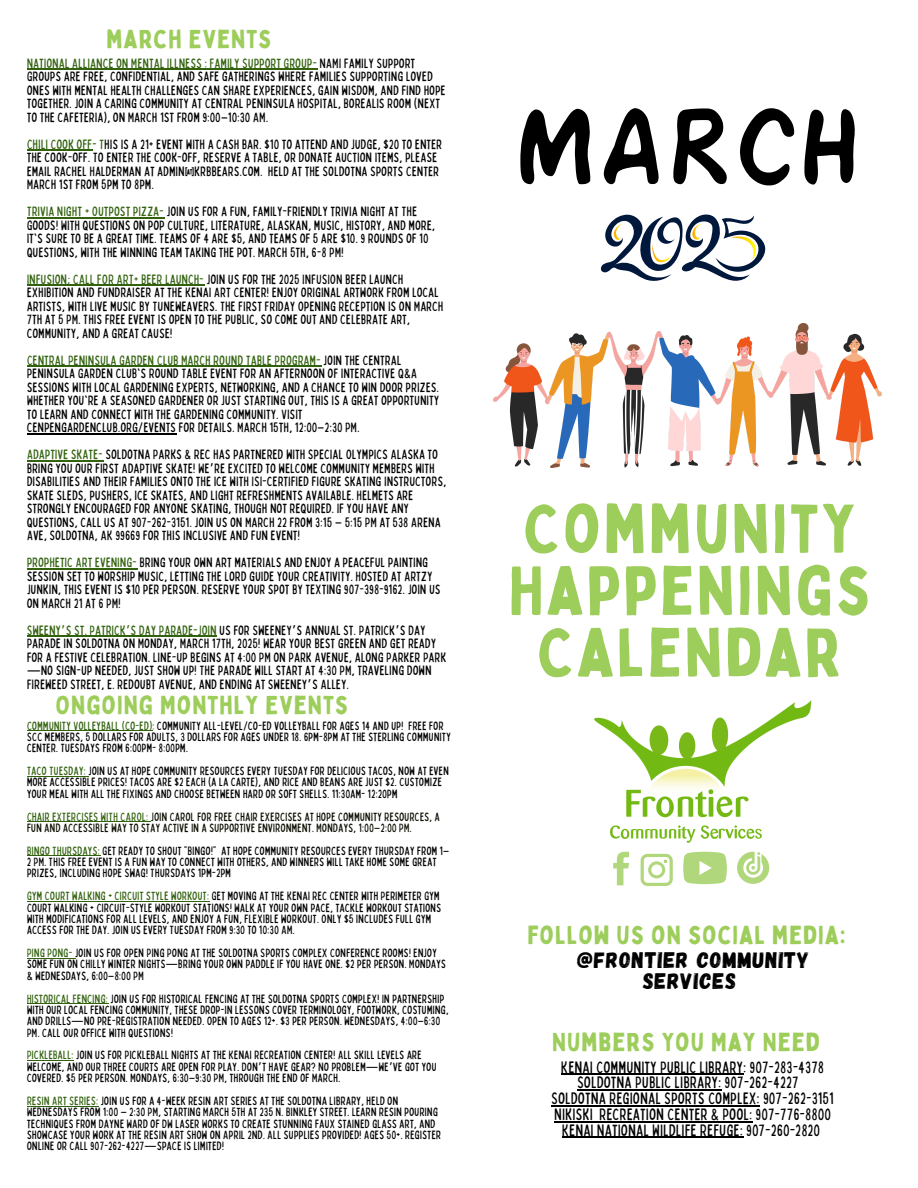
<style>
.page{position:relative;width:918px;height:1188px;background:#fff}
.page>*{position:absolute;margin:0;border:0;box-sizing:border-box;transform-origin:0 0}
.t1{font:67.5px/61.8px "Bobby Jones";letter-spacing:.04em;color:#9dcd5a;text-align:center}
.t2{font:25.5px "Bobby Jones";letter-spacing:.04em;color:#9dcd5a}
.t3{font:22.5px/21.3px "Gagalin";letter-spacing:.04em;color:#000;text-align:center}
.t4{font:condensed 16.5px/15.8px "Bobby Jones";letter-spacing:.04em;color:#000;text-align:center}
.t5{font:condensed 13.5px/13.5px "Bobby Jones";letter-spacing:.04em;color:#000}
.t6{font:condensed 12px/11.4px "Bobby Jones";letter-spacing:.04em;color:#000}
.t7{font:condensed 12px/11.4px "Bobby Jones";letter-spacing:.04em;color:#0c0e00}
.s1{color:#32620e}
.s2{font-family:"Noto Sans Gurmukhi";font-stretch:normal}
.s3{font-family:"Noto Sans Gurmukhi";font-stretch:normal;color:#32620e}
</style>
<div class="page">
<img style="left:594px;top:700px;width:218px;height:143px">
<svg style="left:613px;top:852px;width:16px;height:33px"></svg>
<svg style="left:641px;top:854px;width:32px;height:32px"></svg>
<svg style="left:737px;top:852px;width:32px;height:32px"></svg>
<svg style="left:683px;top:852px;width:44px;height:32px"></svg>
<svg style="left:600px;top:214px;width:166px;height:67px"></svg>
<img style="left:493px;top:324px;width:388px;height:144px">
<svg style="left:520px;top:108px;width:335px;height:78px"></svg>
<hr style="left:27px;top:730px;width:126px;height:1px;background:#32620e">
<hr style="left:27px;top:776px;width:62px;height:1px;background:#32620e">
<hr style="left:27px;top:821px;width:124px;height:1px;background:#32620e">
<hr style="left:27px;top:856px;width:73px;height:1px;background:#32620e">
<hr style="left:27px;top:901px;width:182px;height:1px;background:#32620e">
<hr style="left:27px;top:958px;width:48px;height:1px;background:#32620e">
<hr style="left:27px;top:1003px;width:81px;height:1px;background:#32620e">
<hr style="left:27px;top:1060px;width:47px;height:1px;background:#32620e">
<hr style="left:27px;top:1106px;width:72px;height:1px;background:#32620e">
<hr style="left:561px;top:1074px;width:182px;height:1px;background:#000">
<hr style="left:577px;top:1090px;width:145px;height:1px;background:#000">
<hr style="left:552px;top:1105px;width:208px;height:1px;background:#000">
<hr style="left:555px;top:1121px;width:38px;height:1px;background:#000">
<hr style="left:600px;top:1121px;width:153px;height:1px;background:#000">
<hr style="left:562px;top:1137px;width:181px;height:1px;background:#000">
<hr style="left:27px;top:69px;width:290px;height:1px;background:#32620e">
<hr style="left:27px;top:150px;width:65px;height:1px;background:#32620e">
<hr style="left:27px;top:217px;width:137px;height:2px;background:#32620e">
<hr style="left:27px;top:285px;width:177px;height:1px;background:#32620e">
<hr style="left:27px;top:366px;width:294px;height:1px;background:#32620e">
<hr style="left:27px;top:433px;width:149px;height:2px;background:#000">
<hr style="left:27px;top:460px;width:76px;height:2px;background:#32620e">
<hr style="left:27px;top:568px;width:110px;height:2px;background:#32620e">
<hr style="left:27px;top:636px;width:190px;height:1px;background:#32620e">
<h5 class="t2" style="left:106px;top:23px;width:167px">MARCH EVENTS</h5>
<p class="t5" style="left:27px;top:56px;width:420px"><span class="s1">NATIONAL ALLIANCE ON MENTAL ILLNESS : FAMILY SUPPORT GROUP-</span> NAMI FAMILY SUPPORT GROUPS ARE FREE, CONFIDENTIAL, AND SAFE GATHERINGS WHERE FAMILIES SUPPORTING LOVED ONES WITH MENTAL HEALTH CHALLENGES CAN SHARE EXPERIENCES, GAIN WISDOM, AND FIND HOPE TOGETHER. JOIN A CARING COMMUNITY AT CENTRAL PENINSULA HOSPITAL, BOREALIS ROOM (NEXT TO THE CAFETERIA), ON MARCH 1ST FROM 9:00<span class="s2">–</span>10:30 AM.</p>
<p class="t5" style="left:27px;top:137px;width:416px"><span class="s1">CHILI COOK OFF- T</span>HIS IS A 21+ EVENT WITH A CASH BAR. $10 TO ATTEND AND JUDGE, $20 TO ENTER THE COOK-OFF. TO ENTER THE COOK-OFF, RESERVE A TABLE, OR DONATE AUCTION ITEMS, PLEASE EMAIL RACHEL HALDERMAN AT ADMIN@KRBBEARS.COM. HELD AT THE SOLDOTNA SPORTS CENTER MARCH 1ST FROM 5PM TO 8PM.</p>
<p class="t5" style="left:27px;top:204px;width:409px"><span class="s1">TRIVIA NIGHT + OUTPOST PIZZA-</span> JOIN US FOR A FUN, FAMILY-FRIENDLY TRIVIA NIGHT AT THE GOODS! WITH QUESTIONS ON POP CULTURE, LITERATURE, ALASKAN, MUSIC, HISTORY, AND MORE, IT'S SURE TO BE A GREAT TIME. TEAMS OF 4 ARE $5, AND TEAMS OF 5 ARE $10. 9 ROUNDS OF 10<br>QUESTIONS, WITH THE WINNING TEAM TAKING THE POT. MARCH 5TH, 6-8 PM!</p>
<p class="t5" style="left:27px;top:272px;width:418px"><span class="s1">INFUSION; CALL FOR ART+ BEER LAUNCH-</span> JOIN US FOR THE 2025 INFUSION BEER LAUNCH EXHIBITION AND FUNDRAISER AT THE KENAI ART CENTER! ENJOY ORIGINAL ARTWORK FROM LOCAL ARTISTS, WITH LIVE MUSIC BY TUNEWEAVERS. THE FIRST FRIDAY OPENING RECEPTION IS ON MARCH 7TH AT 5 PM. THIS FREE EVENT IS OPEN TO THE PUBLIC, SO COME OUT AND CELEBRATE ART, COMMUNITY, AND A GREAT CAUSE!</p>
<p class="t5" style="left:27px;top:353px;width:413px"><span class="s1">CENTRAL PENINSULA GARDEN CLUB MARCH ROUND TABLE PROGRAM-</span> JOIN THE CENTRAL PENINSULA GARDEN CLUB'S ROUND TABLE EVENT FOR AN AFTERNOON OF INTERACTIVE Q&amp;A SESSIONS WITH LOCAL GARDENING EXPERTS, NETWORKING, AND A CHANCE TO WIN DOOR PRIZES.<br>WHETHER YOU'RE A SEASONED GARDENER OR JUST STARTING OUT, THIS IS A GREAT OPPORTUNITY TO LEARN AND CONNECT WITH THE GARDENING COMMUNITY. VISIT CENPENGARDENCLUB.ORG/EVENTS FOR DETAILS. MARCH 15TH, 12:00<span class="s2">–</span>2:30 PM.</p>
<p class="t5" style="left:27px;top:447px;width:421px"><span class="s1">ADAPTIVE SKATE-</span> SOLDOTNA PARKS &amp; REC HAS PARTNERED WITH SPECIAL OLYMPICS ALASKA TO BRING YOU OUR FIRST ADAPTIVE SKATE! WE<span class="s2">’</span>RE EXCITED TO WELCOME COMMUNITY MEMBERS WITH DISABILITIES AND THEIR FAMILIES ONTO THE ICE WITH ISI-CERTIFIED FIGURE SKATING INSTRUCTORS, SKATE SLEDS, PUSHERS, ICE SKATES, AND LIGHT REFRESHMENTS AVAILABLE. HELMETS ARE STRONGLY ENCOURAGED FOR ANYONE SKATING, THOUGH NOT REQUIRED. IF YOU HAVE ANY QUESTIONS, CALL US AT 907-262-3151. JOIN US ON MARCH 22 FROM 3:15 <span class="s2">–</span> 5:15 PM AT 538 ARENA AVE, SOLDOTNA, AK 99669 FOR THIS INCLUSIVE AND FUN EVENT!</p>
<p class="t5" style="left:27px;top:555px;width:415px"><span class="s1">PROPHETIC ART EVENING-</span> BRING YOUR OWN ART MATERIALS AND ENJOY A PEACEFUL PAINTING SESSION SET TO WORSHIP MUSIC, LETTING THE LORD GUIDE YOUR CREATIVITY. HOSTED AT ARTZY JUNKIN, THIS EVENT IS $10 PER PERSON. RESERVE YOUR SPOT BY TEXTING 907-398-9162. JOIN US ON MARCH 21 AT 6 PM!</p>
<p class="t5" style="left:27px;top:623px;width:421px"><span class="s1">SWEENY</span><span class="s3">’</span><span class="s1">S ST. PATRICK</span><span class="s3">’</span><span class="s1">S DAY PARADE-JOIN</span> US FOR SWEENEY<span class="s2">’</span>S ANNUAL ST. PATRICK<span class="s2">’</span>S DAY PARADE IN SOLDOTNA ON MONDAY, MARCH 17TH, 2025! WEAR YOUR BEST GREEN AND GET READY FOR A FESTIVE CELEBRATION. LINE-UP BEGINS AT 4:00 PM ON PARK AVENUE, ALONG PARKER PARK <span class="s2">—</span>NO SIGN-UP NEEDED, JUST SHOW UP! THE PARADE WILL START AT 4:30 PM, TRAVELING DOWN FIREWEED STREET, E. REDOUBT AVENUE, AND ENDING AT SWEENEY<span class="s2">’</span>S ALLEY.</p>
<h1 class="t2" style="left:56px;top:689px;width:294px">ONGOING MONTHLY EVENTS</h1>
<h5 class="t6" style="left:27px;top:719px;width:425px"><span class="s1">COMMUNITY VOLLEYBALL (CO-ED):</span> COMMUNITY ALL-LEVEL/CO-ED VOLLEYBALL FOR AGES 14 AND UP! FREE FOR<br>SCC MEMBERS, 5 DOLLARS FOR ADULTS, 3 DOLLARS FOR AGES UNDER 18. 6PM-8PM AT THE STERLING COMMUNITY<br>CENTER. TUESDAYS FROM 6:00PM- 8:00PM.</h5>
<h5 class="t6" style="left:27px;top:765px;width:423px"><span class="s1">TACO TUESDAY:</span> JOIN US AT HOPE COMMUNITY RESOURCES EVERY TUESDAY FOR DELICIOUS TACOS, NOW AT EVEN<br>MORE ACCESSIBLE PRICES! TACOS ARE $2 EACH (A LA CARTE), AND RICE AND BEANS ARE JUST $2. CUSTOMIZE<br>YOUR MEAL WITH ALL THE FIXINGS AND CHOOSE BETWEEN HARD OR SOFT SHELLS. 11:30AM- 12:20PM</h5>
<h5 class="t7" style="left:27px;top:810px;width:414px"><span class="s1">CHAIR EXTERCISES WITH CAROL:</span> JOIN CAROL FOR FREE CHAIR EXERCISES AT HOPE COMMUNITY RESOURCES, A<br>FUN AND ACCESSIBLE WAY TO STAY ACTIVE IN A SUPPORTIVE ENVIRONMENT. MONDAYS, 1:00<span class="s2">–</span>2:00 PM.</h5>
<h5 class="t6" style="left:27px;top:844px;width:424px"><span class="s1">BINGO THURSDAYS:</span> GET READY TO SHOUT "BINGO!" AT HOPE COMMUNITY RESOURCES EVERY THURSDAY FROM 1<span class="s2">–<br></span>2 PM. THIS FREE EVENT IS A FUN WAY TO CONNECT WITH OTHERS, AND WINNERS WILL TAKE HOME SOME GREAT<br>PRIZES, INCLUDING HOPE SWAG! THURSDAYS 1PM-2PM</h5>
<h5 class="t6" style="left:27px;top:890px;width:416px"><span class="s1">GYM COURT WALKING + CIRCUIT STYLE WORKOUT:</span> GET MOVING AT THE KENAI REC CENTER WITH PERIMETER GYM COURT WALKING + CIRCUIT-STYLE WORKOUT STATIONS! WALK AT YOUR OWN PACE, TACKLE WORKOUT STATIONS WITH MODIFICATIONS FOR ALL LEVELS, AND ENJOY A FUN, FLEXIBLE WORKOUT. ONLY $5 INCLUDES FULL GYM ACCESS FOR THE DAY. JOIN US EVERY TUESDAY FROM 9:30 TO 10:30 AM.</h5>
<h5 class="t6" style="left:27px;top:947px;width:420px"><span class="s1">PING PONG-</span> JOIN US FOR OPEN PING PONG AT THE SOLDOTNA SPORTS COMPLEX CONFERENCE ROOMS! ENJOY<br>SOME FUN ON CHILLY WINTER NIGHTS<span class="s2">—</span>BRING YOUR OWN PADDLE IF YOU HAVE ONE. $2 PER PERSON. MONDAYS &amp; WEDNESDAYS, 6:00<span class="s2">–</span>8:00 PM</h5>
<h2 class="t6" style="left:27px;top:992px;width:423px"><span class="s1">HISTORICAL FENCING:</span> JOIN US FOR HISTORICAL FENCING AT THE SOLDOTNA SPORTS COMPLEX! IN PARTNERSHIP WITH OUR LOCAL FENCING COMMUNITY, THESE DROP-IN LESSONS COVER TERMINOLOGY, FOOTWORK, COSTUMING, AND DRILLS<span class="s2">—</span>NO PRE-REGISTRATION NEEDED. OPEN TO AGES 12+. $3 PER PERSON. WEDNESDAYS, 4:00<span class="s2">–</span>6:30<br>PM. CALL OUR OFFICE WITH QUESTIONS!</h2>
<p class="t6" style="left:27px;top:1049px;width:411px"><span class="s1">PICKLEBALL:</span> JOIN US FOR PICKLEBALL NIGHTS AT THE KENAI RECREATION CENTER! ALL SKILL LEVELS ARE<br>WELCOME, AND OUR THREE COURTS ARE OPEN FOR PLAY. DON<span class="s2">’</span>T HAVE GEAR? NO PROBLEM<span class="s2">—</span>WE<span class="s2">’</span>VE GOT YOU<br>COVERED. $5 PER PERSON. MONDAYS, 6:30<span class="s2">–</span>9:30 PM, THROUGH THE END OF MARCH.</p>
<p class="t6" style="left:27px;top:1095px;width:415px"><span class="s1">RESIN ART SERIES:</span> JOIN US FOR A 4-WEEK RESIN ART SERIES AT THE SOLDOTNA LIBRARY, HELD ON WEDNESDAYS FROM 1:00 <span class="s2">–</span> 2:30 PM, STARTING MARCH 5TH AT 235 N. BINKLEY STREET. LEARN RESIN POURING TECHNIQUES FROM DAYNE WARD OF DW LASER WORKS TO CREATE STUNNING FAUX STAINED GLASS ART, AND SHOWCASE YOUR WORK AT THE RESIN ART SHOW ON APRIL 2ND. ALL SUPPLIES PROVIDED! AGES 50+. REGISTER ONLINE OR CALL 907-262-4227<span class="s2">—</span>SPACE IS LIMITED!</p>
<h5 class="t1" style="left:509px;top:496px;width:363px">COMMUNITY<br>HAPPENINGS<br>CALENDAR</h5>
<h2 class="t2" style="left:527px;top:919px;width:320px">FOLLOW US ON SOCIAL MEDIA:</h2>
<h2 class="t3" style="left:578px;top:948px;width:233px">@FRONTIER COMMUNITY<br>SERVICES</h2>
<p class="t2" style="left:552px;top:1026px;width:269px">NUMBERS YOU MAY NEED</p>
<p class="t4" style="left:552px;top:1058px;width:284px">KENAI COMMUNITY PUBLIC LIBRARY: 907-283-4378<br>SOLDOTNA PUBLIC LIBRARY: 907-262-4227<br>SOLDOTNA REGIONAL SPORTS COMPLEX: 907-262-3151<br>NIKISKI RECREATION CENTER &amp; POOL: 907-776-8800<br>KENAI NATIONAL WILDLIFE REFUGE: 907-260-2820</p>
</div>
